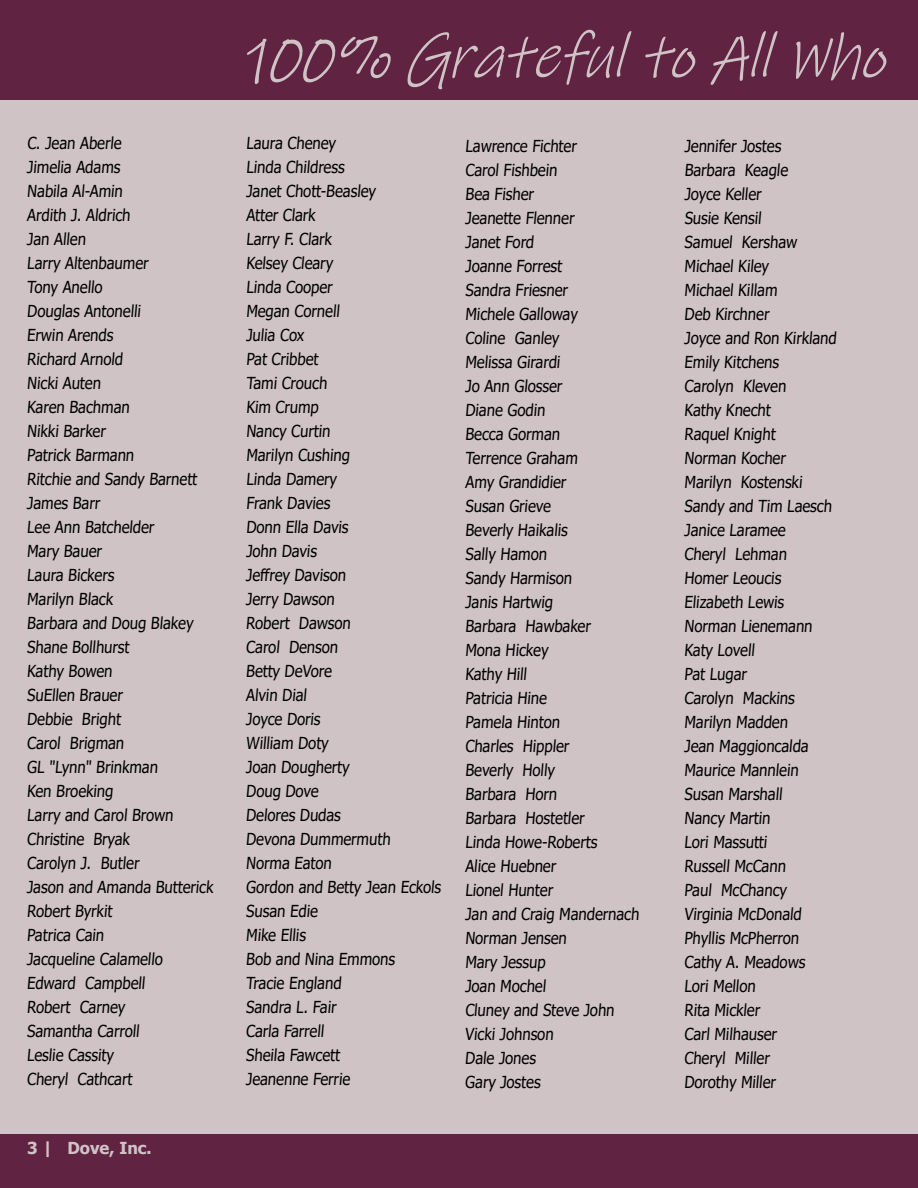
<style>
.page{position:relative;width:918px;height:1188px;background:#cfc3c6}
.page>*{position:absolute;margin:0;border:0;box-sizing:border-box;transform-origin:0 0}
.t1{font:italic 64.5px "Ink Free";color:#cfc3c6;scale:.9 1}
.t2{font:16.5px/24px "Tahoma";color:#000;scale:.9 1}
.t3{font:700 16.5px "Tahoma";color:#cfc3c6}
</style>
<div class="page">
<div style="left:0;top:0;width:918px;height:99px;background:#612342"></div>
<div style="left:0;top:1134px;width:918px;height:54px;background:#612342"></div>
<h1 class="t1" style="left:241px;top:14px;width:742px">100% GratefultoAllWho</h1>
<p class="t2" style="left:27px;top:132px;width:209px">C. Jean Aberle<br>Jimelia Adams<br>Nabila Al-Amin<br>Ardith J. Aldrich<br>Jan Allen<br>Larry Altenbaumer<br>Tony Anello<br>Douglas Antonelli<br>Erwin Arends<br>Richard Arnold<br>Nicki Auten<br>Karen Bachman<br>Nikki Barker<br>Patrick Barmann<br>Ritchie and Sandy Barnett<br>James Barr<br>Lee Ann Batchelder<br>Mary Bauer<br>Laura Bickers<br>Marilyn Black<br>Barbara and Doug Blakey<br>Shane Bollhurst<br>Kathy Bowen<br>SuEllen Brauer<br>Debbie Bright<br>Carol Brigman<br>GL "Lynn" Brinkman<br>Ken Broeking<br>Larry and Carol Brown<br>Christine Bryak<br>Carolyn J. Butler<br>Jason and Amanda Butterick<br>Robert Byrkit<br>Patrica Cain<br>Jacqueline Calamello<br>Edward Campbell<br>Robert Carney<br>Samantha Carroll<br>Leslie Cassity<br>Cheryl Cathcart</p>
<p class="t2" style="left:246px;top:132px;width:221px">Laura Cheney<br>Linda Childress<br>Janet Chott-Beasley<br>Atter Clark<br>Larry F. Clark<br>Kelsey Cleary<br>Linda Cooper<br>Megan Cornell<br>Julia Cox<br>Pat Cribbet<br>Tami Crouch<br>Kim Crump<br>Nancy Curtin<br>Marilyn Cushing<br>Linda Damery<br>Frank Davies<br>Donn Ella Davis<br>John Davis<br>Jeffrey Davison<br>Jerry Dawson<br>Robert Dawson<br>Carol Denson<br>Betty DeVore<br>Alvin Dial<br>Joyce Doris<br>William Doty<br>Joan Dougherty<br>Doug Dove<br>Delores Dudas<br>Devona Dummermuth<br>Norma Eaton<br>Gordon and Betty Jean Eckols<br>Susan Edie<br>Mike Ellis<br>Bob and Nina Emmons<br>Tracie England<br>Sandra L. Fair<br>Carla Farrell<br>Sheila Fawcett<br>Jeanenne Ferrie</p>
<p class="t2" style="left:465px;top:135px;width:197px">Lawrence Fichter<br>Carol Fishbein<br>Bea Fisher<br>Jeanette Flenner<br>Janet Ford<br>Joanne Forrest<br>Sandra Friesner<br>Michele Galloway<br>Coline Ganley<br>Melissa Girardi<br>Jo Ann Glosser<br>Diane Godin<br>Becca Gorman<br>Terrence Graham<br>Amy Grandidier<br>Susan Grieve<br>Beverly Haikalis<br>Sally Hamon<br>Sandy Harmison<br>Janis Hartwig<br>Barbara Hawbaker<br>Mona Hickey<br>Kathy Hill<br>Patricia Hine<br>Pamela Hinton<br>Charles Hippler<br>Beverly Holly<br>Barbara Horn<br>Barbara Hostetler<br>Linda Howe-Roberts<br>Alice Huebner<br>Lionel Hunter<br>Jan and Craig Mandernach<br>Norman Jensen<br>Mary Jessup<br>Joan Mochel<br>Cluney and Steve John<br>Vicki Johnson<br>Dale Jones<br>Gary Jostes</p>
<p class="t2" style="left:684px;top:135px;width:173px">Jennifer Jostes<br>Barbara Keagle<br>Joyce Keller<br>Susie Kensil<br>Samuel Kershaw<br>Michael Kiley<br>Michael Killam<br>Deb Kirchner<br>Joyce and Ron Kirkland<br>Emily Kitchens<br>Carolyn Kleven<br>Kathy Knecht<br>Raquel Knight<br>Norman Kocher<br>Marilyn Kostenski<br>Sandy and Tim Laesch<br>Janice Laramee<br>Cheryl Lehman<br>Homer Leoucis<br>Elizabeth Lewis<br>Norman Lienemann<br>Katy Lovell<br>Pat Lugar<br>Carolyn Mackins<br>Marilyn Madden<br>Jean Maggioncalda<br>Maurice Mannlein<br>Susan Marshall<br>Nancy Martin<br>Lori Massutti<br>Russell McCann<br>Paul McChancy<br>Virginia McDonald<br>Phyllis McPherron<br>Cathy A. Meadows<br>Lori Mellon<br>Rita Mickler<br>Carl Milhauser<br>Cheryl Miller<br>Dorothy Miller</p>
<p class="t3" style="left:27px;top:1136px;width:126px">3 | Dove, Inc.</p>
</div>
